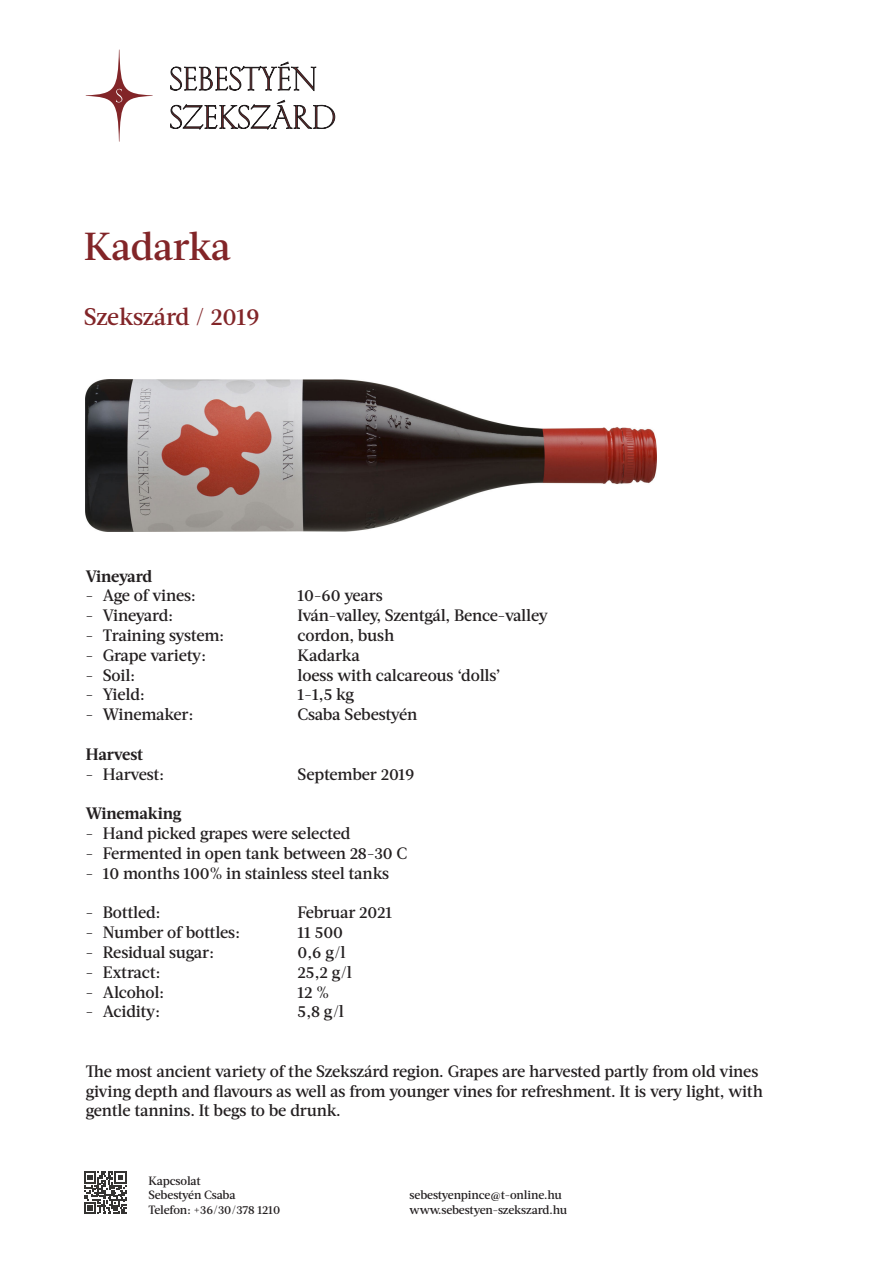
<style>
.page{position:relative;width:893px;height:1263px;background:#fff}
.page>*{position:absolute;margin:0;border:0;box-sizing:border-box;transform-origin:0 0}
.t1{font:500 39px "Acta";letter-spacing:-.02em;color:#822528}
.t2{font:500 24px "Acta";letter-spacing:-.02em;color:#822528}
.t3{font:500 16.5px/19.8px "Acta";letter-spacing:-.015em;color:#231f20}
.t4{font:700 16.5px "Acta";letter-spacing:-.015em;color:#231f20}
.t5{font:500 12px "Acta";letter-spacing:-.015em;color:#231f20}
</style>
<div class="page">
<svg style="left:84px;top:1171px;width:42px;height:43px"></svg>
<img style="left:85px;top:380px;width:572px;height:152px">
<svg style="left:170px;top:62px;width:146px;height:29px"></svg>
<svg style="left:170px;top:100px;width:165px;height:29px"></svg>
<svg style="left:86px;top:50px;width:67px;height:92px"></svg>
<p class="t1" style="left:84px;top:223px;width:149px">Kadarka</p>
<p class="t2" style="left:84px;top:302px;width:177px">Szekszárd / 2019</p>
<p class="t4" style="left:86px;top:566px;width:68px">Vineyard</p>
<p class="t3" style="left:86px;top:586px;width:112px">- Age of vines:</p>
<p class="t3" style="left:86px;top:606px;width:89px">- Vineyard:</p>
<p class="t3" style="left:86px;top:625px;width:140px">- Training system:</p>
<p class="t3" style="left:86px;top:645px;width:122px">- Grape variety:</p>
<p class="t3" style="left:86px;top:665px;width:51px">- Soil:</p>
<p class="t3" style="left:86px;top:685px;width:60px">- Yield:</p>
<p class="t3" style="left:86px;top:705px;width:109px">- Winemaker:</p>
<p class="t4" style="left:86px;top:744px;width:59px">Harvest</p>
<p class="t3" style="left:86px;top:764px;width:80px">- Harvest:</p>
<p class="t4" style="left:86px;top:804px;width:97px">Winemaking</p>
<p class="t3" style="left:86px;top:823px;width:266px">- Hand picked grapes were selected</p>
<p class="t3" style="left:86px;top:843px;width:323px">- Fermented in open tank between 28-30 C</p>
<p class="t3" style="left:86px;top:863px;width:305px">- 10 months 100% in stainless steel tanks</p>
<p class="t3" style="left:86px;top:903px;width:76px">- Bottled:</p>
<p class="t3" style="left:86px;top:922px;width:156px">- Number of bottles:</p>
<p class="t3" style="left:86px;top:942px;width:130px">- Residual sugar:</p>
<p class="t3" style="left:86px;top:962px;width:76px">- Extract:</p>
<p class="t3" style="left:86px;top:982px;width:80px">- Alcohol:</p>
<p class="t3" style="left:86px;top:1002px;width:76px">- Acidity:</p>
<p class="t3" style="left:298px;top:586px;width:87px">10-60 years</p>
<p class="t3" style="left:298px;top:606px;width:252px">Iván-valley, Szentgál, Bence-valley</p>
<p class="t3" style="left:298px;top:625px;width:98px">cordon, bush</p>
<p class="t3" style="left:298px;top:645px;width:64px">Kadarka</p>
<p class="t3" style="left:298px;top:665px;width:204px">loess with calcareous ‘dolls’</p>
<p class="t3" style="left:298px;top:685px;width:58px">1-1,5 kg</p>
<p class="t3" style="left:298px;top:705px;width:121px">Csaba Sebestyén</p>
<p class="t3" style="left:298px;top:764px;width:118px">September 2019</p>
<p class="t3" style="left:298px;top:903px;width:96px">Februar 2021</p>
<p class="t3" style="left:298px;top:922px;width:47px">11 500</p>
<p class="t3" style="left:298px;top:942px;width:49px">0,6 g/l</p>
<p class="t3" style="left:298px;top:962px;width:56px">25,2 g/l</p>
<p class="t3" style="left:298px;top:982px;width:33px">12 %</p>
<p class="t3" style="left:298px;top:1002px;width:48px">5,8 g/l</p>
<p class="t3" style="left:86px;top:1061px;width:679px">The most ancient variety of the Szekszárd region. Grapes are harvested partly from old vines giving depth and flavours as well as from younger vines for refreshment. It is very light, with gentle tannins. It begs to be drunk.</p>
<p class="t5" style="left:148px;top:1173px;width:54px">Kapcsolat</p>
<p class="t5" style="left:148px;top:1188px;width:89px">Sebestyén Csaba</p>
<p class="t5" style="left:148px;top:1202px;width:133px">Telefon: +36/30/378 1210</p>
<p class="t5" style="left:410px;top:1188px;width:154px">sebestyenpince@t-online.hu</p>
<p class="t5" style="left:410px;top:1202px;width:159px">www.sebestyen-szekszard.hu</p>
</div>
